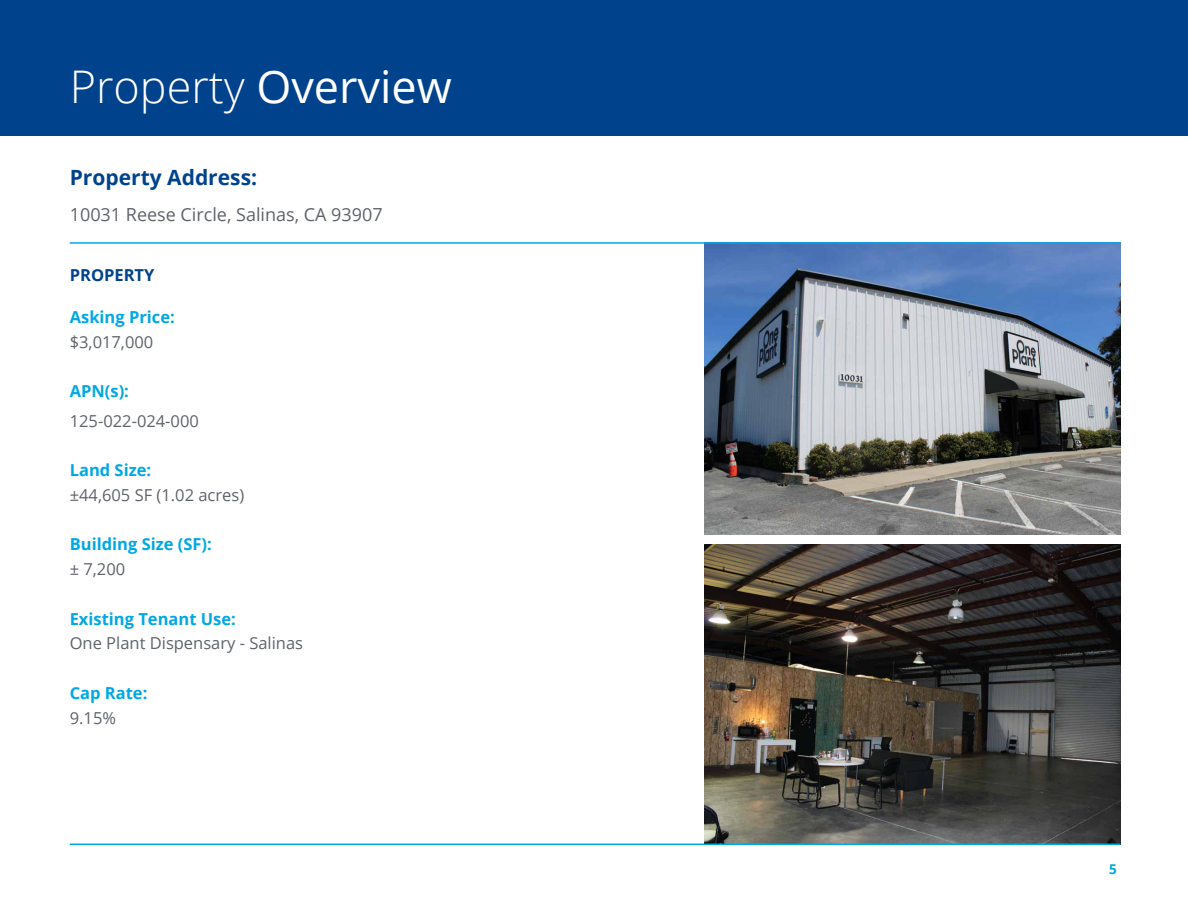
<style>
.page{position:relative;width:1188px;height:918px;background:#fff}
.page>*{position:absolute;margin:0;border:0;box-sizing:border-box;transform-origin:0 0}
.t1{font:300 45px "Open Sans";color:#fff}
.t2{font:700 21px "Open Sans";color:#00438c}
.t3{font:18px "Open Sans";color:#5f636a}
.t4{font:16.5px "Open Sans";color:#5f636a}
.t5{font:700 16.5px "Open Sans";color:#00a8e4}
.t6{font:16.5px "Open Sans";color:#5f636a}
.t7{font:700 16.5px "Open Sans";color:#00438c}
.t8{font:700 16.5px "Open Sans";color:#00a8e4}
.t9{font:700 13.5px "Open Sans";color:#00a8e4}
.s1{font-weight:400}
</style>
<div class="page">
<img style="left:705px;top:545px;width:415px;height:299px">
<div style="left:0;top:0;width:1188px;height:135px;background:#00438c"></div>
<img style="left:705px;top:244px;width:415px;height:291px">
<hr style="left:70px;top:242px;width:1050px;height:2px;background:#00a8e4">
<hr style="left:70px;top:844px;width:1050px;height:1px;background:#00a8e4">
<h1 class="t1" style="left:70px;top:56px;width:384px">Property <span class="s1">Overview</span></h1>
<p class="t2" style="left:70px;top:162px;width:189px">Property Address:</p>
<p class="t3" style="left:70px;top:202px;width:315px">10031 Reese Circle, Salinas, CA 93907</p>
<p class="t7" style="left:70px;top:263px;width:86px">PROPERTY</p>
<p class="t5" style="left:70px;top:306px;width:107px">Asking Price:</p>
<p class="t6" style="left:70px;top:331px;width:85px">$3,017,000</p>
<p class="t5" style="left:70px;top:380px;width:61px">APN(s):</p>
<p class="t4" style="left:70px;top:409px;width:131px">125-022-024-000</p>
<p class="t5" style="left:70px;top:459px;width:83px">Land Size:</p>
<p class="t4" style="left:70px;top:484px;width:176px">±44,605 SF (1.02 acres)</p>
<p class="t5" style="left:70px;top:533px;width:144px">Building Size (SF):</p>
<p class="t4" style="left:70px;top:558px;width:57px">± 7,200</p>
<p class="t5" style="left:70px;top:607px;width:168px">Existing Tenant Use:</p>
<p class="t4" style="left:70px;top:632px;width:235px">One Plant Dispensary - Salinas</p>
<p class="t8" style="left:70px;top:681px;width:79px">Cap Rate:</p>
<p class="t6" style="left:70px;top:706px;width:48px">9.15%</p>
<p class="t9" style="left:1109px;top:860px;width:9px">5</p>
</div>
